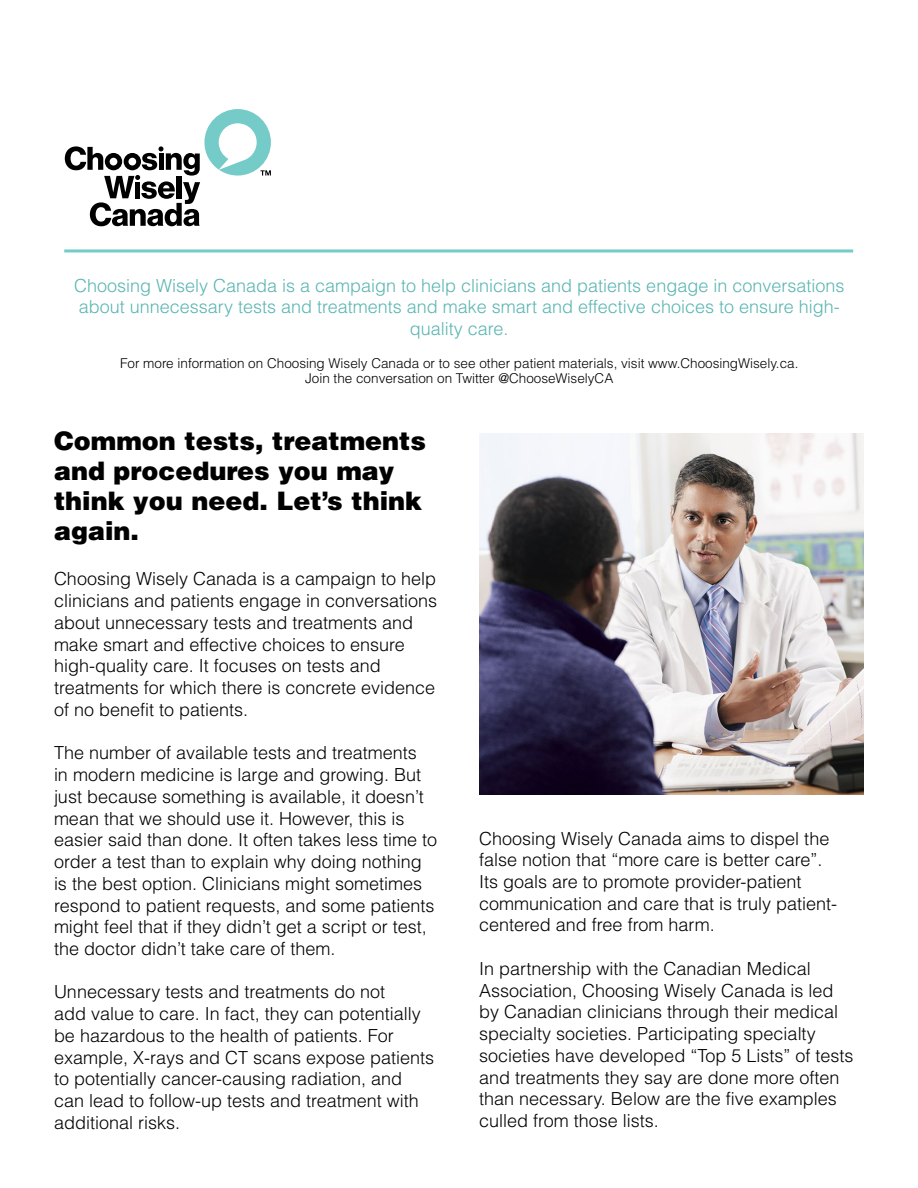
<style>
.page{position:relative;width:918px;height:1188px;background:#fff}
.page>*{position:absolute;margin:0;border:0;box-sizing:border-box;transform-origin:0 0}
.t1{font:900 25.5px/30px "Helvetica LT Std";color:#000}
.t2{font:300 18px/21.8px "Helvetica LT Std";color:#000}
.t3{font:300 18px/21.8px "Helvetica LT Std";color:#5ab5b2;text-align:center}
.t4{font:300 13.5px/15px "Helvetica LT Std";color:#000;text-align:center}
</style>
<div class="page">
<hr style="left:64px;top:249px;width:789px;height:3px;background:#74cbc8">
<img style="left:479px;top:433px;width:385px;height:362px">
<svg style="left:65px;top:109px;width:206px;height:117px"></svg>
<p class="t3" style="left:74px;top:274px;width:772px">Choosing Wisely Canada is a campaign to help clinicians and patients engage in conversations about unnecessary tests and treatments and make smart and effective choices to ensure high&shy;quality care.</p>
<p class="t4" style="left:120px;top:356px;width:680px">For more information on Choosing Wisely Canada or to see other patient materials, visit www.ChoosingWisely.ca.<br>Join the conversation on Twitter @ChooseWiselyCA</p>
<h1 class="t1" style="left:54px;top:426px;width:374px">Common tests, treatments and procedures you may think you need. Let’s think again.</h1>
<p class="t2" style="left:54px;top:568px;width:385px">Choosing Wisely Canada is a campaign to help clinicians and patients engage in conversations about unnecessary tests and treatments and make smart and effective choices to ensure high-quality care. It focuses on tests and treatments for which there is concrete evidence of no benefit to patients.</p>
<p class="t2" style="left:54px;top:742px;width:385px">The number of available tests and treatments<br>in modern medicine is large and growing. But just because something is available, it doesn’t mean that we should use it. However, this is easier said than done. It often takes less time to order a test than to explain why doing nothing is the best option. Clinicians might sometimes respond to patient requests, and some patients might feel that if they didn’t get a script or test, the doctor didn’t take care of them.</p>
<p class="t2" style="left:54px;top:981px;width:382px">Unnecessary tests and treatments do not<br>add value to care. In fact, they can potentially be hazardous to the health of patients. For example, X-rays and CT scans expose patients to potentially cancer-causing radiation, and can lead to follow-up tests and treatment with additional risks.</p>
<p class="t2" style="left:479px;top:827px;width:359px">Choosing Wisely Canada aims to dispel the false notion that “more care is better care”.<br>Its goals are to promote provider-patient communication and care that is truly patient&shy;centered and free from harm.</p>
<p class="t2" style="left:479px;top:958px;width:376px">In partnership with the Canadian Medical Association, Choosing Wisely Canada is led by Canadian clinicians through their medical specialty societies. Participating specialty societies have developed “Top 5 Lists” of tests and treatments they say are done more often than necessary. Below are the five examples culled from those lists.</p>
</div>
